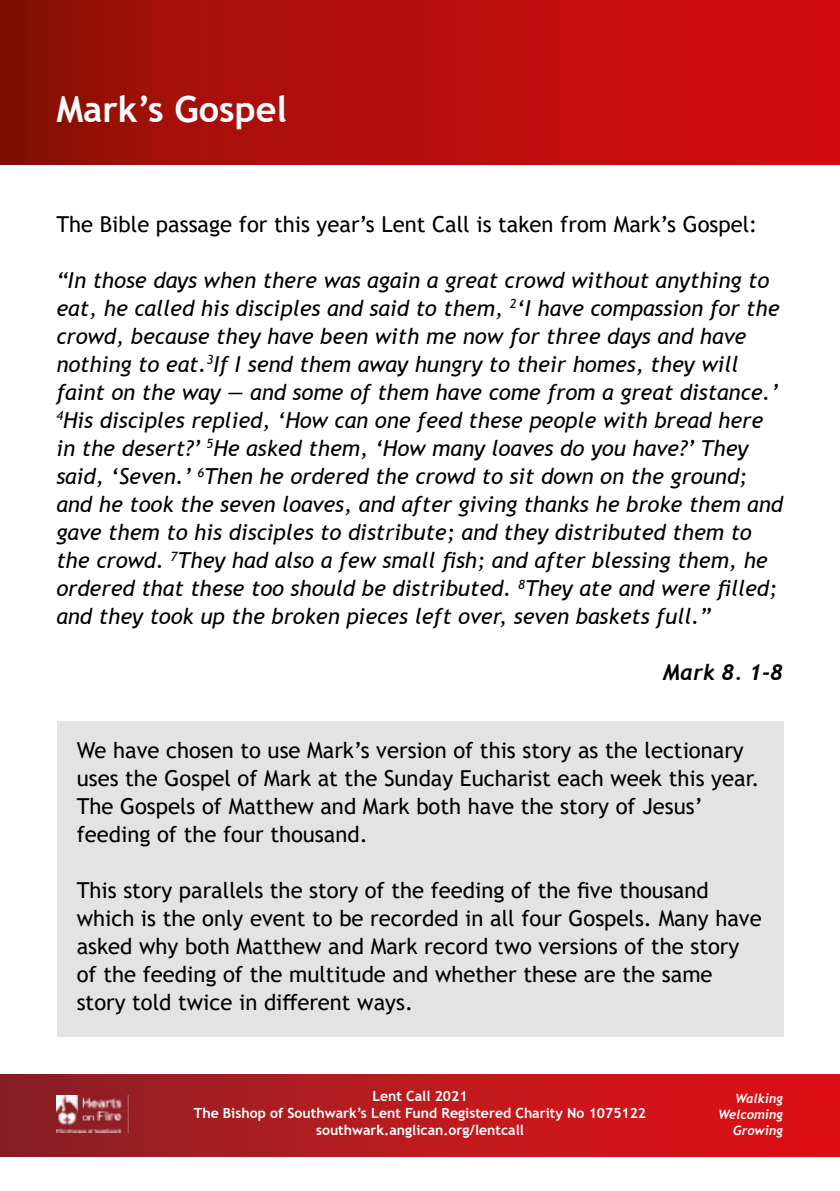
<style>
.page{position:relative;width:840px;height:1191px;background:#fff}
.page>*{position:absolute;margin:0;border:0;box-sizing:border-box;transform-origin:0 0}
.t1{font:700 36px "Trebuchet MS";color:#fff}
.t2{font:italic 22px/28px "Trebuchet MS";color:#000}
.t3{font:22px/28px "Trebuchet MS";color:#000}
.t4{font:italic 700 22px "Trebuchet";color:#000}
.t5{font:700 14px/16.8px "Trebuchet MS";color:#fff;text-align:center}
.t6{font:italic 700 12.8px/15.6px "Trebuchet";color:#fff;text-align:right}
</style>
<div class="page">
<img style="left:0;top:0;width:839px;height:164px">
<div style="left:0;top:1074px;width:839px;height:82px;background:linear-gradient(to right,#8c2327,#e50f15)"></div>
<img style="left:56px;top:1095px;width:72px;height:37px">
<div style="left:57px;top:720px;width:726px;height:316px;background:#e3e3e3"></div>
<h1 class="t1" style="left:56px;top:86px;width:232px">Mark’s Gospel</h1>
<p class="t3" style="left:56px;top:210px;width:702px">The Bible passage for this year’s Lent Call is taken from Mark’s Gospel:</p>
<p class="t2" style="left:56px;top:266px;width:727px">“In those days when there was again a great crowd without anything to eat, he called his disciples and said to them, <sup>2</sup>‘I have compassion for the crowd, because they have been with me now for three days and have nothing to eat.<sup>3</sup>If I send them away hungry to their homes, they will faint on the way — and some of them have come from a great distance.’ <sup>4</sup>His disciples replied, ‘How can one feed these people with bread here in the desert?’ <sup>5</sup>He asked them, ‘How many loaves do you have?’ They said, ‘Seven.’ <sup>6</sup>Then he ordered the crowd to sit down on the ground; and he took the seven loaves, and after giving thanks he broke them and gave them to his disciples to distribute; and they distributed them to the crowd. <sup>7</sup>They had also a few small fish; and after blessing them, he ordered that these too should be distributed. <sup>8</sup>They ate and were filled; and they took up the broken pieces left over, seven baskets full.”</p>
<p class="t4" style="left:662px;top:658px;width:122px">Mark 8. 1-8</p>
<p class="t3" style="left:77px;top:736px;width:684px">We have chosen to use Mark’s version of this story as the lectionary uses the Gospel of Mark at the Sunday Eucharist each week this year.<br>The Gospels of Matthew and Mark both have the story of Jesus’ feeding of the four thousand.</p>
<p class="t3" style="left:77px;top:876px;width:686px">This story parallels the story of the feeding of the five thousand which is the only event to be recorded in all four Gospels. Many have asked why both Matthew and Mark record two versions of the story of the feeding of the multitude and whether these are the same story told twice in different ways.</p>
<p class="t5" style="left:194px;top:1087px;width:453px">Lent Call 2021<br>The Bishop of Southwark’s Lent Fund Registered Charity No 1075122 southwark.anglican.org/lentcall</p>
<p class="t6" style="left:717px;top:1091px;width:66px">Walking<br>Welcoming<br>Growing</p>
</div>
